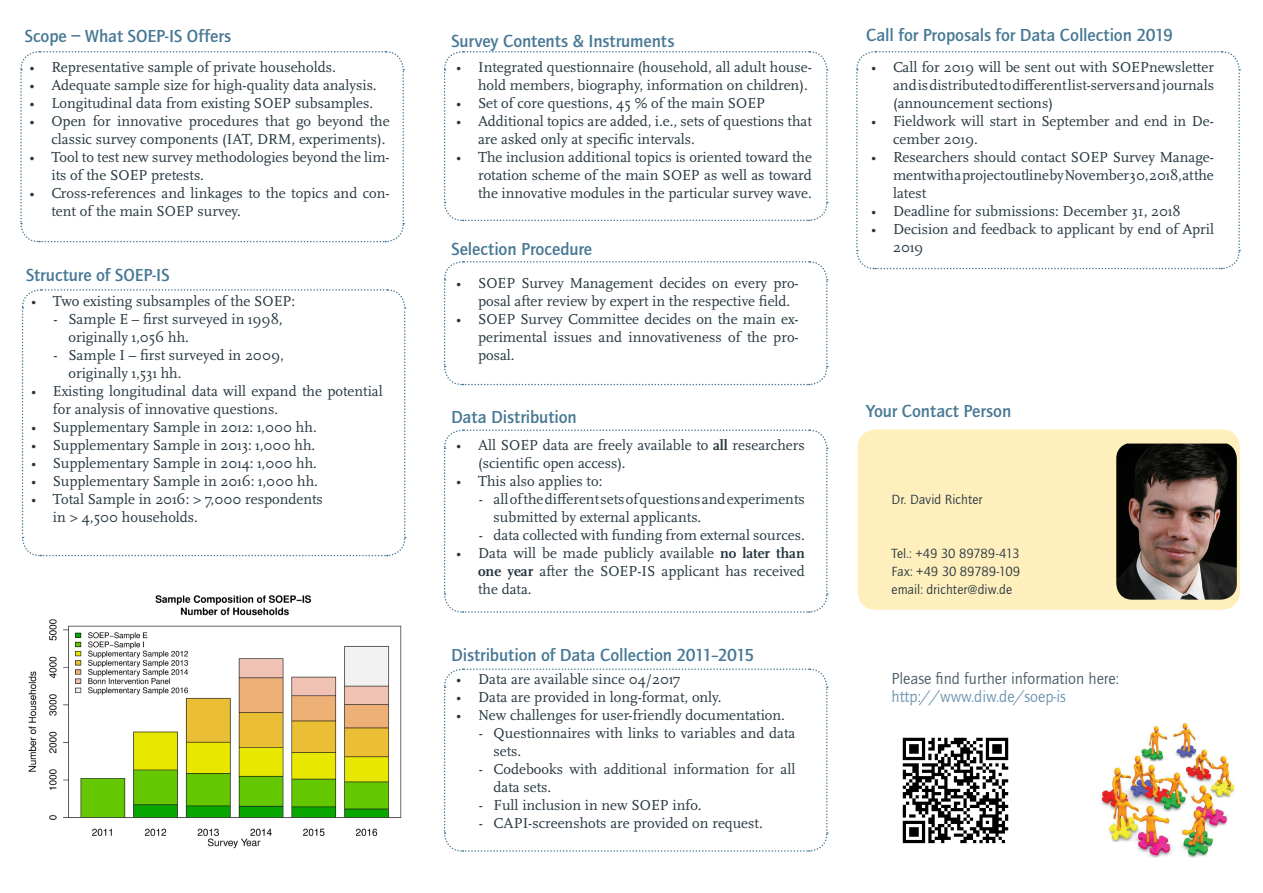
<style>
.page{position:relative;width:1263px;height:893px;background:#fff}
.page>*{position:absolute;margin:0;border:0;box-sizing:border-box;transform-origin:0 0}
._2_header{font:500 18px "Quay Sans ITC Std";letter-spacing:-.005em;color:#477895}
.body{font:16.5px/18px "Quay Sans ITC Std";color:#495b65}
.t1{font:15px/18px "Scala Pro";color:#25363f}
.contact{font:13.8px "Quay Sans ITC Std";letter-spacing:.005em;color:#25363f}
.contact-2{font:13.8px "Quay Sans ITC Std";letter-spacing:-.015em;color:#25363f}
.s1{font-family:"Scala Pro";font-weight:700}
.s2{font-weight:700}
.s3{color:#6d94ad}
</style>
<div class="page">
<svg style="left:20px;top:51px;width:385px;height:192px"></svg>
<svg style="left:21px;top:289px;width:385px;height:268px"></svg>
<svg style="left:443px;top:261px;width:385px;height:125px"></svg>
<svg style="left:443px;top:51px;width:385px;height:171px"></svg>
<svg style="left:443px;top:429px;width:385px;height:184px"></svg>
<svg style="left:443px;top:668px;width:385px;height:184px"></svg>
<svg style="left:856px;top:51px;width:385px;height:219px"></svg>
<div style="left:858px;top:429px;width:382px;height:181px;background:#ffefbd;border-radius:18px"></div>
<img style="left:902px;top:737px;width:107px;height:107px">
<img style="left:1101px;top:722px;width:134px;height:136px">
<img style="left:1116px;top:444px;width:121px;height:156px">
<img style="left:28px;top:595px;width:374px;height:254px">
<p class="_2_header" style="left:24px;top:26px;width:208px">Scope <span class="s1">–</span> What SOEP-IS Offers</p>
<p class="t1" style="left:30px;top:58px;width:308px">• Representative sample of private households.</p>
<p class="t1" style="left:30px;top:76px;width:349px">• Adequate sample size for high-quality data analysis.</p>
<p class="t1" style="left:30px;top:94px;width:345px">• Longitudinal data from existing SOEP subsamples.</p>
<p class="t1" style="left:30px;top:112px;width:362px;text-align:right">• Open for innovative procedures that go beyond the classic survey components (IAT, DRM, experiments).</p>
<p class="t1" style="left:51px;top:148px;width:340px;text-indent:-22px">• Tool to test new survey methodologies beyond the lim&shy;its of the SOEP pretests.</p>
<p class="t1" style="left:51px;top:184px;width:340px;text-indent:-22px">• Cross-references and linkages to the topics and con&shy;tent of the main SOEP survey.</p>
<p class="_2_header" style="left:26px;top:264px;width:145px">Structure of SOEP-IS</p>
<p class="t1" style="left:31px;top:292px;width:266px">• Two existing subsamples of the SOEP:</p>
<p class="t1" style="left:69px;top:310px;width:216px;text-indent:-15px">- Sample E – first surveyed in 1998, originally 1,056 hh.</p>
<p class="t1" style="left:69px;top:346px;width:217px;text-indent:-15px">- Sample I – first surveyed in 2009, originally 1,531 hh.</p>
<p class="t1" style="left:53px;top:382px;width:331px;text-indent:-22px">• Existing longitudinal data will expand the potential for analysis of innovative questions.</p>
<p class="t1" style="left:31px;top:418px;width:287px">• Supplementary Sample in 2012: 1,000 hh.</p>
<p class="t1" style="left:31px;top:436px;width:286px">• Supplementary Sample in 2013: 1,000 hh.</p>
<p class="t1" style="left:31px;top:454px;width:287px">• Supplementary Sample in 2014: 1,000 hh.</p>
<p class="t1" style="left:31px;top:472px;width:288px">• Supplementary Sample in 2016: 1,000 hh.</p>
<p class="t1" style="left:53px;top:490px;width:271px;text-indent:-22px">• Total Sample in 2016: &gt; 7,000 respondents in &gt; 4,500 households.</p>
<p class="_2_header" style="left:451px;top:30px;width:225px">Survey Contents &amp; Instruments</p>
<p class="t1" style="left:456px;top:58px;width:357px;text-align:right">• Integrated questionnaire (household, all adult house&shy;hold members, biography, information on children).</p>
<p class="t1" style="left:456px;top:94px;width:310px">• Set of core questions, 45 % of the main SOEP</p>
<p class="t1" style="left:478px;top:112px;width:335px;text-indent:-22px">• Additional topics are added, i.e., sets of questions that are asked only at specific intervals.</p>
<p class="t1" style="left:478px;top:148px;width:335px;text-align:justify;text-indent:-22px">• The inclusion additional topics is oriented toward the rotation scheme of the main SOEP as well as toward the innovative modules in the particular survey wave.</p>
<p class="_2_header" style="left:451px;top:238px;width:143px">Selection Procedure</p>
<p class="t1" style="left:478px;top:274px;width:322px;text-indent:-22px">• SOEP Survey Management decides on every pro&shy;posal after review by expert in the respective field.</p>
<p class="t1" style="left:478px;top:310px;width:322px;text-align:justify;text-indent:-22px">• SOEP Survey Committee decides on the main ex&shy;perimental issues and innovativeness of the pro&shy;posal.</p>
<p class="_2_header" style="left:451px;top:407px;width:127px">Data Distribution</p>
<p class="t1" style="left:478px;top:436px;width:328px;text-indent:-22px">• All SOEP data are freely available to <span class="s2">all</span> researchers (scientific open access).</p>
<p class="t1" style="left:456px;top:472px;width:148px">• This also applies to:</p>
<p class="t1" style="left:494px;top:490px;width:313px;text-indent:-15px">- allofthedifferentsetsofquestionsandexperiments submitted by external applicants.</p>
<p class="t1" style="left:479px;top:526px;width:328px">- data collected with funding from external sources.</p>
<p class="t1" style="left:478px;top:544px;width:328px;text-align:justify;text-indent:-22px">• Data will be made publicly available <span class="s2">no later than one year</span> after the SOEP-IS applicant has received the data.</p>
<p class="_2_header" style="left:451px;top:645px;width:305px">Distribution of Data Collection 2011–2015</p>
<p class="t1" style="left:456px;top:670px;width:226px">• Data are available since 04/2017</p>
<p class="t1" style="left:456px;top:688px;width:267px">• Data are provided in long-format, only.</p>
<p class="t1" style="left:456px;top:706px;width:330px">• New challenges for user-friendly documentation.</p>
<p class="t1" style="left:494px;top:724px;width:303px;text-indent:-15px">- Questionnaires with links to variables and data sets.</p>
<p class="t1" style="left:494px;top:760px;width:303px;text-indent:-15px">- Codebooks with additional information for all data sets.</p>
<p class="t1" style="left:479px;top:796px;width:224px">- Full inclusion in new SOEP info.</p>
<p class="t1" style="left:479px;top:814px;width:285px">- CAPI-screenshots are provided on request.</p>
<p class="_2_header" style="left:866px;top:24px;width:308px">Call for Proposals for Data Collection 2019</p>
<p class="t1" style="left:893px;top:58px;width:322px;text-align:justify;text-indent:-22px">• Call for 2019 will be sent out with SOEPnewsletter andisdistributedtodifferentlist-serversand journals (announcement sections)</p>
<p class="t1" style="left:893px;top:112px;width:322px;text-indent:-22px">• Fieldwork will start in September and end in De&shy;cember 2019.</p>
<p class="t1" style="left:893px;top:148px;width:322px;text-align:justify;text-indent:-22px">• Researchers should contact SOEP Survey Manage&shy;mentwithaprojectoutlinebyNovember30,2018,atthe latest</p>
<p class="t1" style="left:871px;top:202px;width:311px">• Deadline for submissions: December 31, 2018</p>
<p class="t1" style="left:893px;top:220px;width:322px;text-indent:-22px">• Decision and feedback to applicant by end of April<br>2019</p>
<p class="_2_header" style="left:866px;top:400px;width:147px">Your Contact Person</p>
<p class="contact" style="left:891px;top:491px;width:93px">Dr. David Richter</p>
<p class="contact-2" style="left:891px;top:545px;width:129px">Tel.: +49 30 89789‑413</p>
<p class="contact" style="left:891px;top:563px;width:130px">Fax: +49 30 89789‑109</p>
<p class="contact" style="left:891px;top:581px;width:122px">email: drichter@diw.de</p>
<p class="body" style="left:891px;top:669px;width:229px">Please find further information here: <span class="s3">http://www.diw.de/soep-is</span></p>
</div>
